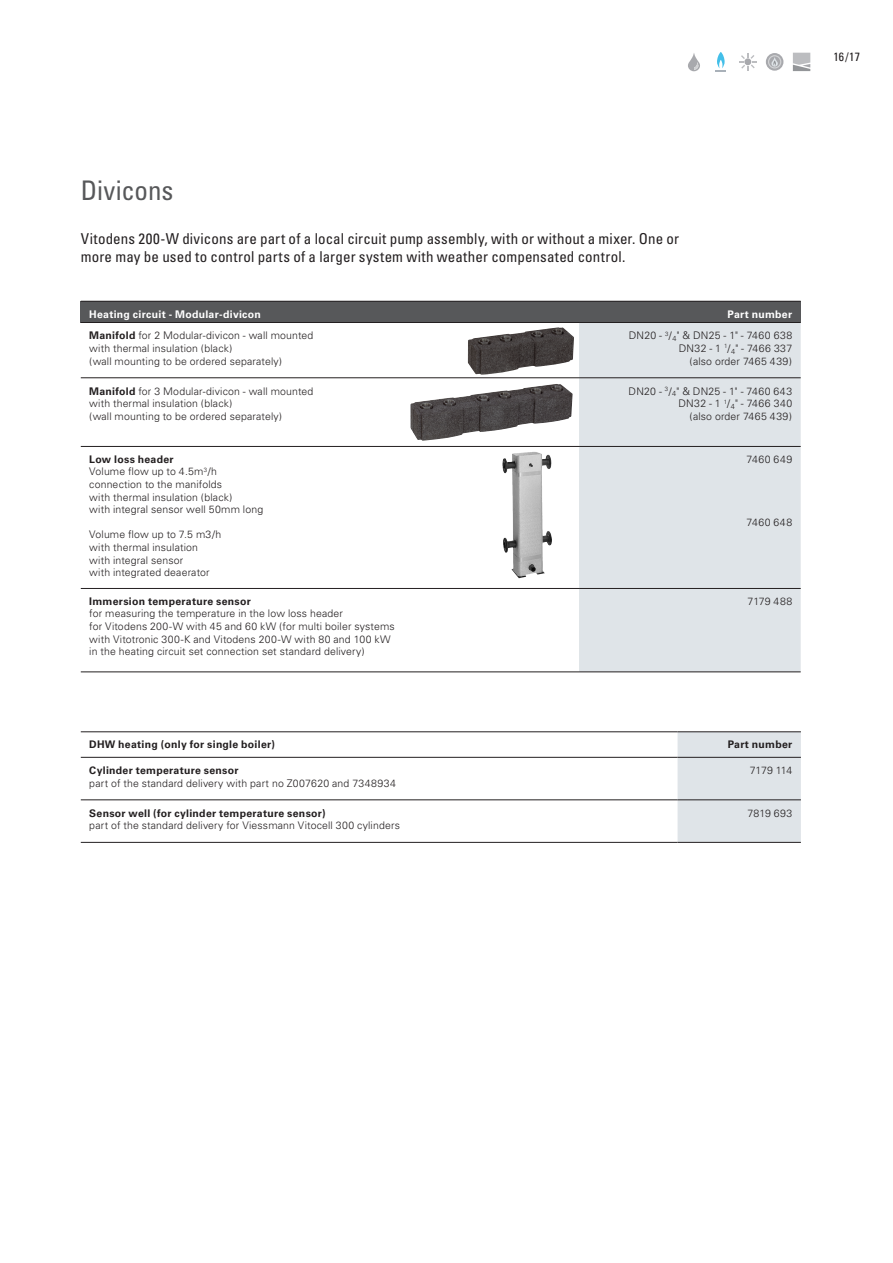
<style>
.page{position:relative;width:893px;height:1263px;background:#fff}
.page>*{position:absolute;margin:0;border:0;box-sizing:border-box;transform-origin:0 0}
.t1{font:condensed 27px "Univers";letter-spacing:-.005em;color:#57585a}
.t2{font:condensed 15px/18px "Univers";letter-spacing:.01em;color:#231f20}
.t3{font:condensed 12px "Univers";color:#231f20}
.t4{font:300 10.5px/12.6px "Univers";letter-spacing:.015em;color:#231f20}
.t5{font:700 10.5px "Univers";letter-spacing:.025em;color:#231f20}
.t6{font:700 10.5px "Univers";letter-spacing:.025em;color:#fff}
.s1{font-weight:700}
</style>
<div class="page">
<div style="left:81px;top:301px;width:498px;height:21px;background:#57585a"></div>
<div style="left:579px;top:301px;width:222px;height:21px;background:#57585a"></div>
<div style="left:579px;top:323px;width:222px;height:348px;background:#dfe4e8"></div>
<hr style="left:81px;top:301px;width:498px;height:1px;background:#231f20">
<hr style="left:579px;top:301px;width:222px;height:1px;background:#231f20">
<hr style="left:81px;top:588px;width:498px;height:1px;background:#231f20">
<hr style="left:579px;top:588px;width:222px;height:1px;background:#231f20">
<hr style="left:81px;top:671px;width:498px;height:1px;background:#231f20">
<hr style="left:579px;top:671px;width:222px;height:1px;background:#231f20">
<hr style="left:81px;top:322px;width:498px;height:1px;background:#231f20">
<hr style="left:579px;top:322px;width:222px;height:1px;background:#231f20">
<hr style="left:81px;top:377px;width:498px;height:1px;background:#231f20">
<hr style="left:579px;top:377px;width:222px;height:1px;background:#231f20">
<hr style="left:81px;top:446px;width:498px;height:1px;background:#231f20">
<hr style="left:579px;top:446px;width:222px;height:1px;background:#231f20">
<div style="left:678px;top:732px;width:123px;height:110px;background:#dfe4e8"></div>
<hr style="left:81px;top:731px;width:597px;height:1px;background:#231f20">
<hr style="left:678px;top:731px;width:123px;height:1px;background:#231f20">
<hr style="left:81px;top:757px;width:597px;height:1px;background:#231f20">
<hr style="left:678px;top:757px;width:123px;height:1px;background:#231f20">
<hr style="left:81px;top:799px;width:597px;height:1px;background:#231f20">
<hr style="left:678px;top:799px;width:123px;height:1px;background:#231f20">
<hr style="left:81px;top:842px;width:597px;height:1px;background:#231f20">
<hr style="left:678px;top:842px;width:123px;height:1px;background:#231f20">
<svg style="left:792px;top:52px;width:19px;height:20px"></svg>
<svg style="left:793px;top:53px;width:17px;height:18px"></svg>
<svg style="left:739px;top:53px;width:18px;height:18px"></svg>
<svg style="left:766px;top:53px;width:17px;height:18px"></svg>
<svg style="left:768px;top:55px;width:13px;height:14px"></svg>
<svg style="left:716px;top:52px;width:10px;height:20px"></svg>
<svg style="left:688px;top:53px;width:12px;height:18px"></svg>
<img style="left:410px;top:384px;width:163px;height:57px">
<img style="left:468px;top:327px;width:106px;height:48px">
<img style="left:502px;top:452px;width:31px;height:89px">
<p class="t3" style="left:833px;top:49px;width:28px">16/17</p>
<h1 class="t1" style="left:81px;top:173px;width:94px">Divicons</h1>
<h2 class="t2" style="left:81px;top:229px;width:600px">Vitodens 200-W divicons are part of a local circuit pump assembly, with or without a mixer. One or more may be used to control parts of a larger system with weather compensated control.</h2>
<p class="t6" style="left:89px;top:308px;width:173px">Heating circuit - Modular-divicon</p>
<p class="t6" style="left:727px;top:308px;width:66px">Part number</p>
<p class="t4" style="left:89px;top:329px;width:226px"><span class="s1">Manifold</span> for 2 Modular-divicon - wall mounted with thermal insulation (black)<br>(wall mounting to be ordered separately)</p>
<p class="t4" style="left:629px;top:329px;width:165px;text-align:right">DN20 - <sup>3</sup>/<sub>4</sub>" &amp; DN25 - 1" - 7460 638<br>DN32 - 1 <sup>1</sup>/<sub>4</sub>" - 7466 337<br>(also order 7465 439)</p>
<p class="t4" style="left:89px;top:385px;width:226px"><span class="s1">Manifold</span> for 3 Modular-divicon - wall mounted with thermal insulation (black)<br>(wall mounting to be ordered separately)</p>
<p class="t4" style="left:628px;top:385px;width:165px;text-align:right">DN20 - <sup>3</sup>/<sub>4</sub>" &amp; DN25 - 1" - 7460 643<br>DN32 - 1 <sup>1</sup>/<sub>4</sub>" - 7466 340<br>(also order 7465 439)</p>
<p class="t4" style="left:89px;top:453px;width:175px"><span class="s1">Low loss header<br></span>Volume flow up to 4.5m<sup>3</sup>/h connection to the manifolds<br>with thermal insulation (black)<br>with integral sensor well 50mm long</p>
<p class="t4" style="left:89px;top:528px;width:134px">Volume flow up to 7.5 m3/h with thermal insulation with integral sensor<br>with integrated deaerator</p>
<p class="t4" style="left:747px;top:453px;width:47px">7460 649</p>
<p class="t4" style="left:747px;top:516px;width:47px">7460 648</p>
<p class="t5" style="left:89px;top:595px;width:163px">Immersion temperature sensor</p>
<p class="t4" style="left:89px;top:607px;width:307px">for measuring the temperature in the low loss header<br>for Vitodens 200-W with 45 and 60 kW (for multi boiler systems with Vitotronic 300-K and Vitodens 200-W with 80 and 100 kW in the heating circuit set connection set standard delivery)</p>
<p class="t4" style="left:747px;top:595px;width:46px">7179 488</p>
<p class="t5" style="left:89px;top:738px;width:187px">DHW heating (only for single boiler)</p>
<p class="t5" style="left:728px;top:738px;width:66px">Part number</p>
<p class="t5" style="left:89px;top:764px;width:151px">Cylinder temperature sensor</p>
<p class="t4" style="left:89px;top:777px;width:308px">part of the standard delivery with part no Z007620 and 7348934</p>
<p class="t4" style="left:750px;top:764px;width:44px">7179 114</p>
<p class="t5" style="left:89px;top:807px;width:238px">Sensor well (for cylinder temperature sensor)</p>
<p class="t4" style="left:89px;top:819px;width:312px">part of the standard delivery for Viessmann Vitocell 300 cylinders</p>
<p class="t4" style="left:747px;top:807px;width:46px">7819 693</p>
</div>
